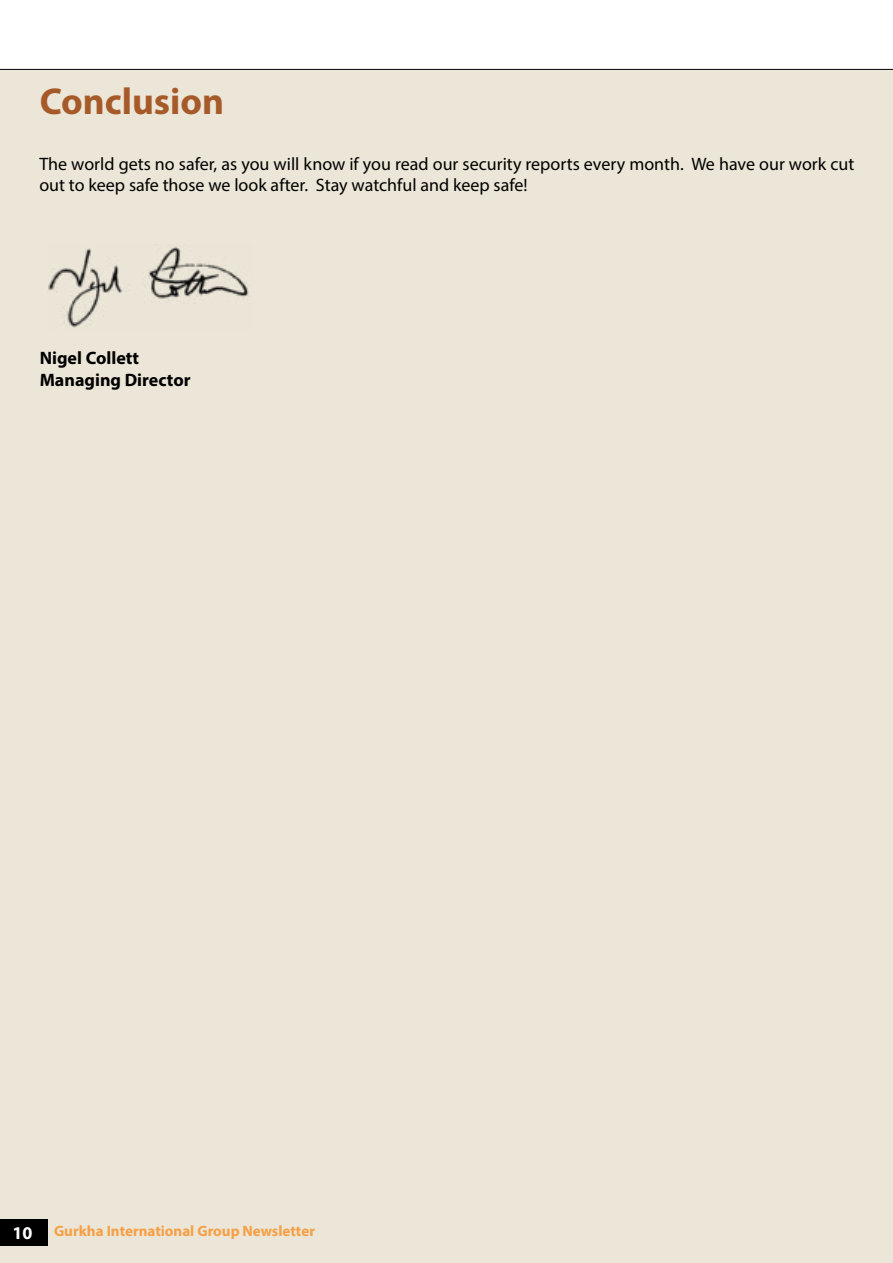
<style>
.page{position:relative;width:893px;height:1263px;background:#fff}
.page>*{position:absolute;margin:0;border:0;box-sizing:border-box;transform-origin:0 0}
.t1{font:700 37.5px "Myriad Pro";color:#a75a29}
.t2{font:18px/21.6px "Myriad Pro";color:#000}
.t3{font:700 18px/21.6px "Myriad Pro";color:#000}
.t4{font:700 15px "Myriad Pro";color:#f79f45}
.s1{font-size:18px;color:#fff}
</style>
<div class="page">
<div style="left:0;top:70px;width:893px;height:1193px;background:#ebe6d7"></div>
<div style="left:0;top:1219px;width:47px;height:26px;background:#000"></div>
<img style="left:48px;top:246px;width:201px;height:82px">
<svg style="left:0;top:68px;width:893px;height:2px;background:#7f7f7f"></svg>
<h1 class="t1" style="left:40px;top:76px;width:186px">Conclusion</h1>
<p class="t2" style="left:39px;top:152px;width:816px">The world gets no safer, as you will know if you read our security reports every month. We have our work cut out to keep safe those we look after. Stay watchful and keep safe!</p>
<p class="t3" style="left:40px;top:347px;width:152px">Nigel Collett<br>Managing Director</p>
<p class="t4" style="left:13px;top:1221px;width:304px"><span class="s1">10</span> Gurkha International Group Newsletter</p>
</div>
